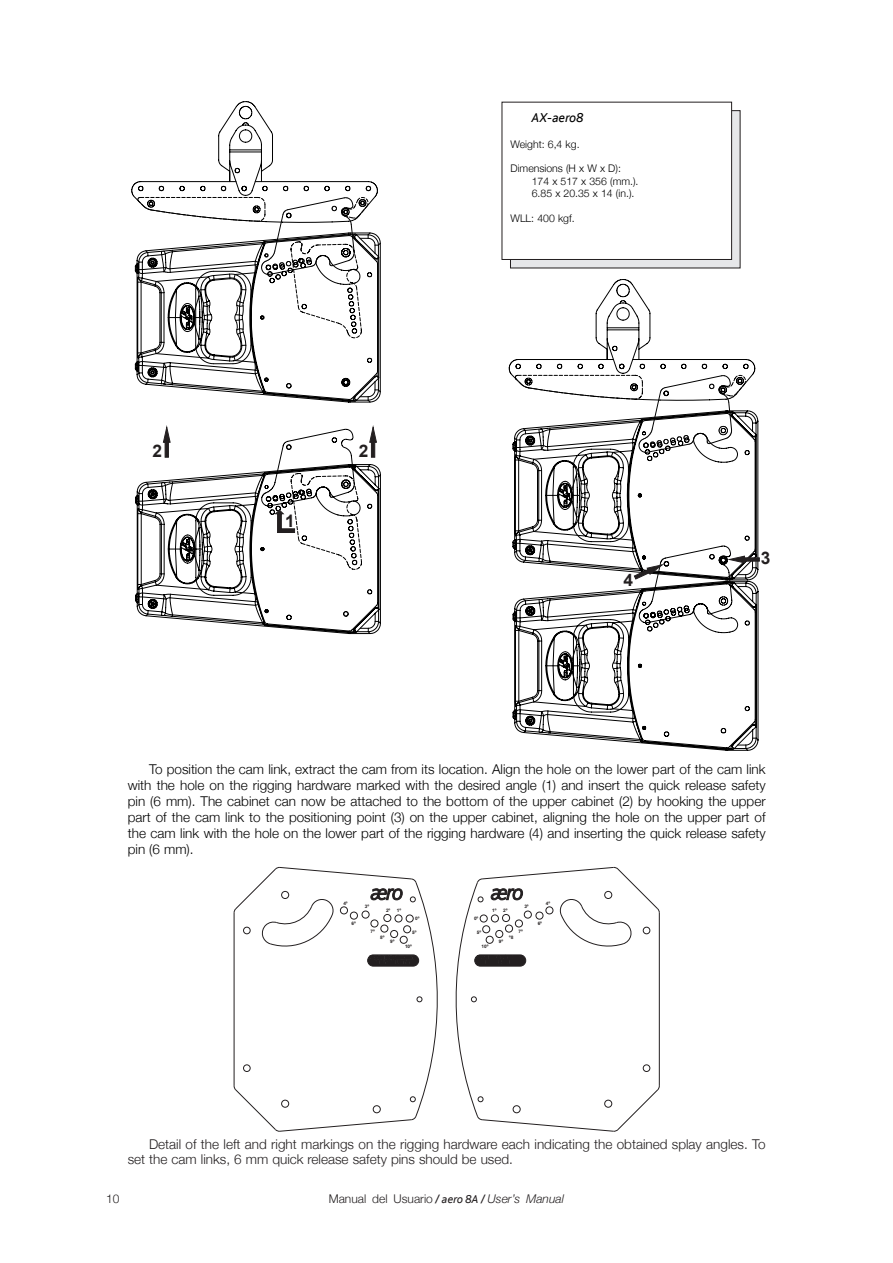
<style>
.page{position:relative;width:893px;height:1263px;background:#fff}
.page>*{position:absolute;margin:0;border:0;box-sizing:border-box;transform-origin:0 0}
.t1{font:700 17.25px "Arial";color:#231f20}
.t2{font:13.5px/15.9px "Helvetica Neue";color:#000;text-align:justify}
.t3{font:13.5px/15.9px "Helvetica Neue";color:#231f20}
.t4{font:italic 13.5px "Bliss";color:#000}
.t5{font:12px "Helvetica Neue";color:#231f20}
.t6{font:10.5px/12.3px "Helvetica Neue";color:#000}
.t7{font:700 4.65px "Arial";color:#231f20}
.s1{font-family:"Bliss";font-style:italic}
.s2{font-style:italic}
</style>
<div class="page">
<svg style="left:502px;top:102px;width:238px;height:166px"></svg>
<svg style="left:218px;top:101px;width:55px;height:67px"></svg>
<svg style="left:131px;top:168px;width:250px;height:466px"></svg>
<svg style="left:595px;top:279px;width:164px;height:466px"></svg>
<svg style="left:512px;top:589px;width:245px;height:162px"></svg>
<svg style="left:528px;top:581px;width:228px;height:167px"></svg>
<svg style="left:509px;top:346px;width:251px;height:235px"></svg>
<hr style="left:659px;top:913px;width:1px;height:173px;background:#231f20">
<svg style="left:234px;top:867px;width:425px;height:264px"></svg>
<p class="t4" style="left:532px;top:111px;width:53px">AX-aero8</p>
<p class="t6" style="left:510px;top:139px;width:71px">Weight: 6,4 kg.</p>
<p class="t6" style="left:532px;top:163px;width:108px;text-indent:-21px">Dimensions (H x W x D):<br>174 x 517 x 356 (mm.).<br>6.85 x 20.35 x 14 (in.).</p>
<p class="t6" style="left:510px;top:213px;width:66px">WLL: 400 kgf.</p>
<p class="t1" style="left:153px;top:445px;width:11px">2</p>
<p class="t1" style="left:359px;top:445px;width:11px">2</p>
<p class="t1" style="left:285px;top:514px;width:11px">1</p>
<p class="t1" style="left:624px;top:573px;width:11px">4</p>
<p class="t1" style="left:761px;top:551px;width:11px">3</p>
<p class="t2" style="left:128px;top:763px;width:639px;text-indent:21px">To position the cam link, extract the cam from its location. Align the hole on the lower part of the cam link with the hole on the rigging hardware marked with the desired angle (1) and insert the quick release safety pin (6 mm). The cabinet can now be attached to the bottom of the upper cabinet (2) by hooking the upper part of the cam link to the positioning point (3) on the upper cabinet, aligning the hole on the upper part of the cam link with the hole on the lower part of the rigging hardware (4) and inserting the quick release safety pin (6 mm).</p>
<p class="t7" style="left:343px;top:901px;width:6px">4º</p>
<p class="t7" style="left:546px;top:901px;width:6px">4º</p>
<p class="t7" style="left:412px;top:930px;width:6px">5º</p>
<p class="t7" style="left:477px;top:930px;width:6px">5º</p>
<p class="t7" style="left:405px;top:945px;width:8px">10º</p>
<p class="t7" style="left:481px;top:945px;width:8px">10º</p>
<p class="t7" style="left:365px;top:905px;width:6px">3º</p>
<p class="t7" style="left:524px;top:905px;width:6px">3º</p>
<p class="t7" style="left:386px;top:909px;width:6px">2º</p>
<p class="t7" style="left:397px;top:909px;width:6px">1º</p>
<p class="t7" style="left:492px;top:909px;width:6px">1º</p>
<p class="t7" style="left:503px;top:909px;width:6px">2º</p>
<p class="t7" style="left:415px;top:917px;width:6px">0º</p>
<p class="t7" style="left:474px;top:917px;width:6px">0º</p>
<p class="t7" style="left:351px;top:922px;width:6px">6º</p>
<p class="t7" style="left:538px;top:922px;width:6px">6º</p>
<p class="t7" style="left:370px;top:930px;width:6px">7º</p>
<p class="t7" style="left:519px;top:930px;width:6px">7º</p>
<p class="t7" style="left:380px;top:935px;width:6px">8º</p>
<p class="t7" style="left:390px;top:940px;width:6px">9º</p>
<p class="t7" style="left:499px;top:940px;width:6px">9º</p>
<p class="t3" style="left:128px;top:1137px;width:639px;text-indent:21px">Detail of the left and right markings on the rigging hardware each indicating the obtained splay angles. To set the cam links, 6 mm quick release safety pins should be used.</p>
<p class="t5" style="left:106px;top:1195px;width:15px">10</p>
<p class="t5" style="left:329px;top:1194px;width:237px">Manual del Usuario <span class="s1">/ aero 8A /</span> <span class="s2">User’s Manual</span></p>
</div>
